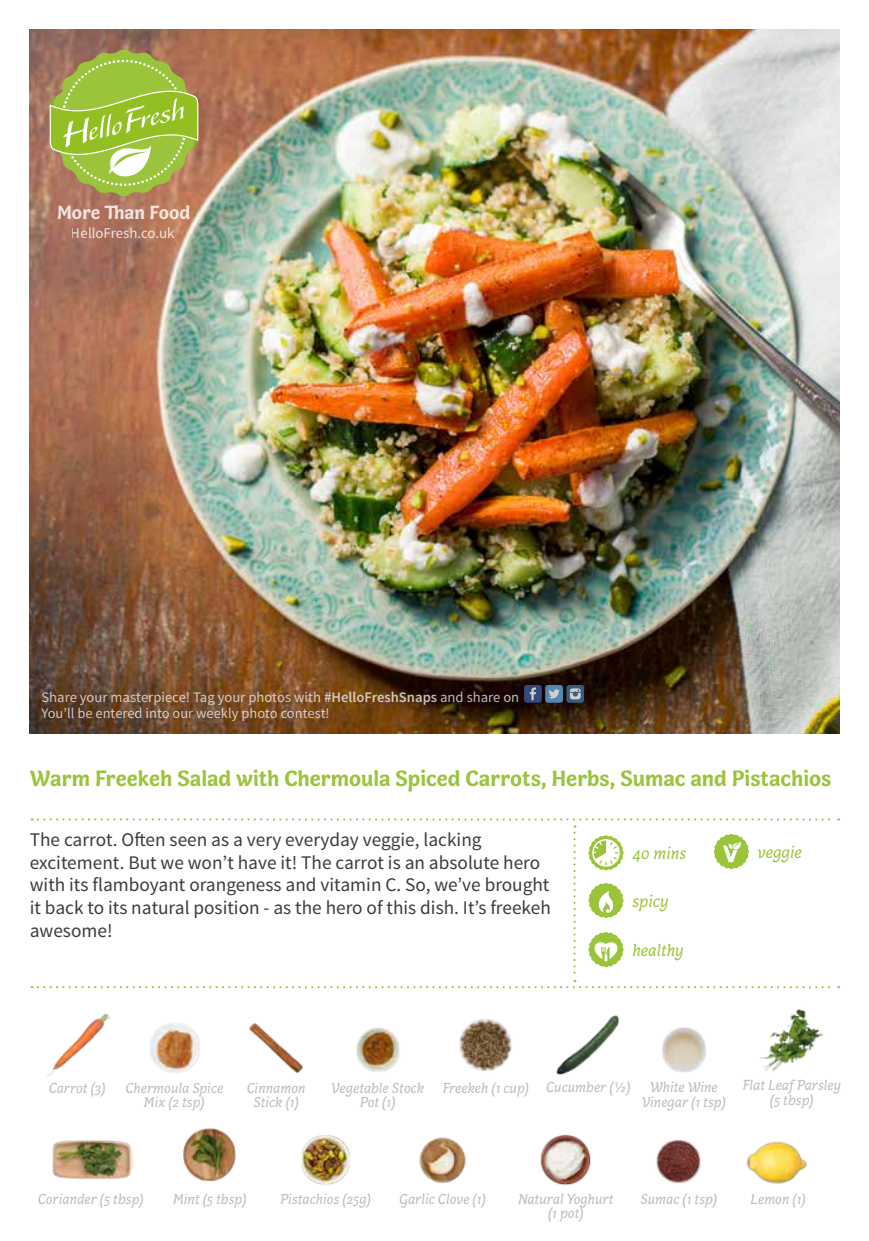
<style>
.page{position:relative;width:869px;height:1241px;background:#fff}
.page>*{position:absolute;margin:0;border:0;box-sizing:border-box;transform-origin:0 0}
.t1{font:700 22.75px "Capucine Basic";letter-spacing:-.005em;color:#9ac43a}
.t2{font:700 19.6px "Capucine Basic";color:#fff}
.t3{font:19.25px/22.8px "Source Sans Pro";color:#3c3c3b}
.t4{font:italic 17.5px "Capucine Basic";color:#9ac43a}
.t5{font:italic 14.88px/14.5px "Capucine Basic";color:#bcbcbc;text-align:center}
.t6{font:14.88px "Source Sans Pro";color:#fff}
.t7{font:14.53px/16.4px "Source Sans Pro";color:#ededed}
.s1{font-weight:600}
</style>
<div class="page">
<img style="left:30px;top:30px;width:808px;height:703px">
<svg style="left:524px;top:685px;width:17px;height:17px"></svg>
<svg style="left:529px;top:687px;width:6px;height:13px"></svg>
<svg style="left:566px;top:685px;width:18px;height:17px"></svg>
<svg style="left:569px;top:688px;width:11px;height:11px"></svg>
<div style="left:545px;top:685px;width:17px;height:17px;background:#5088b1;border-radius:3px"></div>
<svg style="left:549px;top:689px;width:10px;height:9px"></svg>
<svg style="left:50px;top:50px;width:148px;height:146px;background:#a7b651"></svg>
<svg style="left:32px;top:818px;width:806px;height:170px"></svg>
<img style="left:149px;top:1023px;width:51px;height:50px">
<img style="left:249px;top:1023px;width:55px;height:50px">
<img style="left:356px;top:1027px;width:44px;height:45px">
<img style="left:662px;top:1027px;width:44px;height:45px">
<img style="left:459px;top:1019px;width:53px;height:52px">
<img style="left:419px;top:1137px;width:47px;height:46px">
<img style="left:760px;top:1008px;width:64px;height:64px">
<img style="left:52px;top:1139px;width:80px;height:41px">
<img style="left:183px;top:1128px;width:53px;height:54px">
<img style="left:301px;top:1135px;width:49px;height:50px">
<img style="left:656px;top:1139px;width:45px;height:45px">
<img style="left:540px;top:1134px;width:51px;height:52px">
<img style="left:746px;top:1141px;width:61px;height:43px">
<img style="left:47px;top:1013px;width:63px;height:64px">
<img style="left:556px;top:1015px;width:64px;height:60px">
<h2 class="t2" style="left:57px;top:198px;width:135px">More Than Food</h2>
<p class="t6" style="left:71px;top:224px;width:105px">HelloFresh.co.uk</p>
<p class="t7" style="left:41px;top:688px;width:479px">Share your masterpiece! Tag your photos with <span class="s1">#HelloFreshSnaps</span> and share on<br>You’ll be entered into our weekly photo contest!</p>
<h1 class="t1" style="left:30px;top:761px;width:802px">Warm Freekeh Salad with Chermoula Spiced Carrots, Herbs, Sumac and Pistachios</h1>
<p class="t3" style="left:30px;top:828px;width:522px">The carrot. Often seen as a very everyday veggie, lacking excitement. But we won’t have it! The carrot is an absolute hero with its flamboyant orangeness and vitamin C. So, we’ve brought it back to its natural position - as the hero of this dish. It’s freekeh awesome!</p>
<p class="t4" style="left:632px;top:840px;width:56px">40 mins</p>
<p class="t4" style="left:757px;top:839px;width:46px">veggie</p>
<p class="t4" style="left:632px;top:888px;width:38px">spicy</p>
<p class="t4" style="left:632px;top:937px;width:53px">healthy</p>
<p class="t5" style="left:49px;top:1081px;width:58px">Carrot (3)</p>
<p class="t5" style="left:125px;top:1081px;width:99px">Chermoula Spice<br>Mix (2 tsp)</p>
<p class="t5" style="left:247px;top:1081px;width:60px">Cinnamon<br>Stick (1)</p>
<p class="t5" style="left:331px;top:1081px;width:95px">Vegetable Stock<br>Pot (1)</p>
<p class="t5" style="left:442px;top:1081px;width:88px">Freekeh (1 cup)</p>
<p class="t5" style="left:742px;top:1078px;width:100px">Flat Leaf Parsley (5 tbsp)</p>
<p class="t5" style="left:546px;top:1080px;width:86px">Cucumber (1/2)</p>
<p class="t5" style="left:641px;top:1080px;width:86px">White Wine<br>Vinegar (1 tsp)</p>
<p class="t5" style="left:280px;top:1192px;width:92px">Pistachios (25g)</p>
<p class="t5" style="left:399px;top:1192px;width:88px">Garlic Clove (1)</p>
<p class="t5" style="left:640px;top:1192px;width:78px">Sumac (1 tsp)</p>
<p class="t5" style="left:750px;top:1192px;width:57px">Lemon (1)</p>
<p class="t5" style="left:38px;top:1192px;width:107px">Coriander (5 tbsp)</p>
<p class="t5" style="left:173px;top:1192px;width:75px">Mint (5 tbsp)</p>
<p class="t5" style="left:518px;top:1192px;width:97px">Natural Yoghurt (1 pot)</p>
</div>
